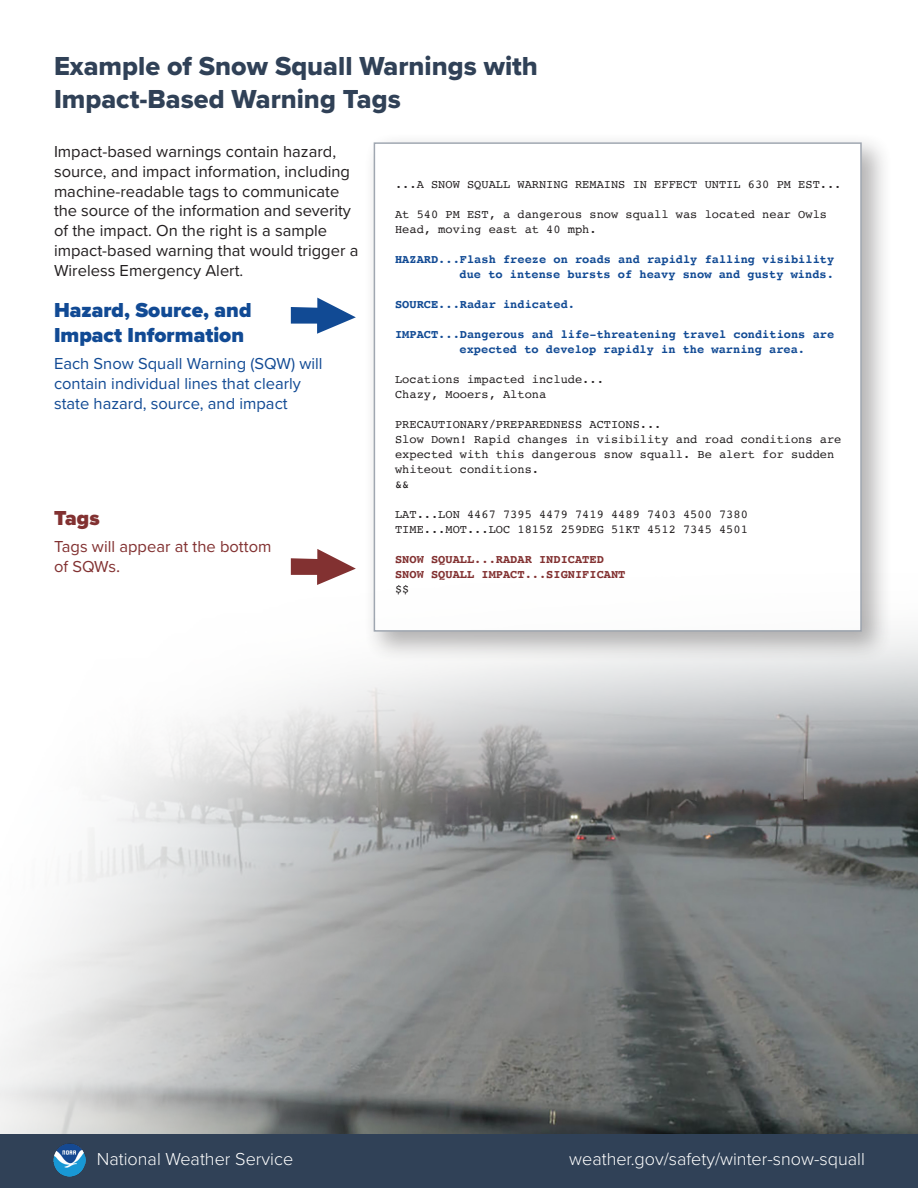
<style>
.page{position:relative;width:918px;height:1188px;background:#fff}
.page>*{position:absolute;margin:0;border:0;box-sizing:border-box;transform-origin:0 0}
.t1{font:27px "Proxima Nova Extrabld";color:#304157}
.t2{font:900 21px "Proxima Nova";color:#114a94}
.t3{font:900 21px "Proxima Nova";color:#823131}
.t4{font:300 18px "Proxima Nova";color:#fff}
.t5{font:16.5px/19.8px "Proxima Nova";color:#231f20}
.t6{font:16.5px/19.8px "Proxima Nova";color:#114a94}
.t7{font:16.5px "Proxima Nova";color:#823131}
.t8{font:12px/15px "Courier";color:#231f20}
.t9{font:700 12px/15px "Courier";color:#114a94;text-align:right}
.t10{font:700 12px "Courier";color:#823131}
.s1{font-size:18px}
</style>
<div class="page">
<img style="left:0;top:558px;width:918px;height:576px">
<div style="left:363px;top:131px;width:530px;height:532px;background:#231f20;opacity:.75"></div>
<div style="left:374px;top:142px;width:488px;height:490px;background:#fff"></div>
<div style="left:0;top:1134px;width:918px;height:54px;background:#304157"></div>
<img style="left:53px;top:1144px;width:33px;height:32px">
<svg style="left:291px;top:298px;width:65px;height:36px"></svg>
<svg style="left:291px;top:549px;width:65px;height:36px"></svg>
<p class="t1" style="left:54px;top:46px;width:485px">Example of Snow Squall Warnings with</p>
<p class="t1" style="left:54px;top:79px;width:348px">Impact-Based Warning Tags</p>
<p class="t5" style="left:54px;top:141px;width:306px">Impact-based warnings contain hazard, source, and impact information, including machine-readable tags to communicate the source of the information and severity of the impact. On the right is a sample impact-based warning that would trigger a Wireless Emergency Alert.</p>
<p class="t2" style="left:54px;top:295px;width:199px">Hazard, Source, and</p>
<p class="t2" style="left:54px;top:320px;width:192px">Impact Information</p>
<p class="t6" style="left:54px;top:353px;width:270px">Each Snow Squall Warning (SQW) will contain individual lines that clearly state hazard, source, and impact</p>
<p class="t3" style="left:54px;top:502px;width:47px">Tags</p>
<p class="t7" style="left:54px;top:534px;width:219px">Tags will appear at the bottom</p>
<p class="t7" style="left:54px;top:554px;width:68px">of SQWs<span class="s1">.</span></p>
<p class="t8" style="left:395px;top:177px;width:448px">...A SNOW SQUALL WARNING REMAINS IN EFFECT UNTIL 630 PM EST...</p>
<p class="t8" style="left:395px;top:207px;width:434px">At 540 PM EST, a dangerous snow squall was located near Owls<br>Head, moving east at 40 mph.</p>
<p class="t9" style="left:395px;top:251px;width:441px">HAZARD...Flash freeze on roads and rapidly falling visibility due to intense bursts of heavy snow and gusty winds.</p>
<p class="t9" style="left:395px;top:296px;width:181px">SOURCE...Radar indicated.</p>
<p class="t9" style="left:460px;top:326px;width:376px;text-align:left;text-indent:-64px">IMPACT...Dangerous and life-threatening travel conditions are expected to develop rapidly in the warning area.</p>
<p class="t8" style="left:395px;top:372px;width:210px">Locations impacted include...</p>
<p class="t8" style="left:395px;top:387px;width:153px">Chazy, Mooers, Altona</p>
<p class="t8" style="left:395px;top:417px;width:268px">PRECAUTIONARY/PREPAREDNESS ACTIONS...</p>
<p class="t8" style="left:395px;top:432px;width:448px">Slow Down! Rapid changes in visibility and road conditions are expected with this dangerous snow squall. Be alert for sudden whiteout conditions.</p>
<p class="t8" style="left:395px;top:477px;width:16px">&amp;&amp;</p>
<p class="t8" style="left:395px;top:507px;width:354px">LAT...LON 4467 7395 4479 7419 4489 7403 4500 7380</p>
<p class="t8" style="left:395px;top:522px;width:354px">TIME...MOT...LOC 1815Z 259DEG 51KT 4512 7345 4501</p>
<p class="t10" style="left:395px;top:550px;width:210px">SNOW SQUALL...RADAR INDICATED</p>
<p class="t10" style="left:395px;top:565px;width:232px">SNOW SQUALL IMPACT...SIGNIFICANT</p>
<p class="t8" style="left:395px;top:582px;width:16px">$$</p>
<p class="t4" style="left:97px;top:1146px;width:198px">National Weather Service</p>
<p class="t4" style="left:569px;top:1146px;width:297px">weather.gov/safety/winter-snow-squall</p>
</div>
